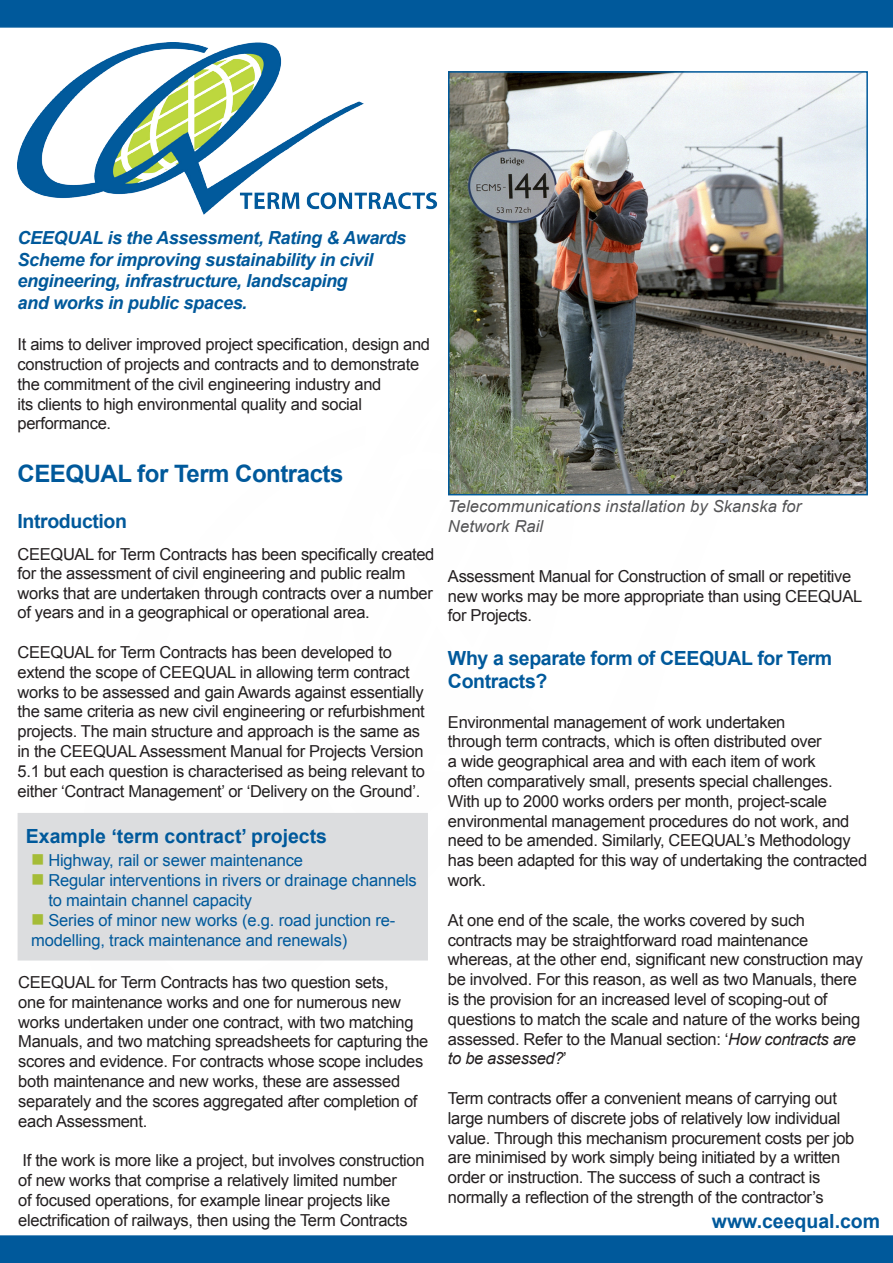
<style>
.page{position:relative;width:893px;height:1263px;background:#fff}
.page>*{position:absolute;margin:0;border:0;box-sizing:border-box;transform-origin:0 0}
.t1{font:700 24px "Arial";letter-spacing:-.02em;color:#00599b}
.t2{font:700 19.5px/23.4px "Arial";letter-spacing:-.02em;color:#00599b}
.t3{font:700 19.5px "Arial";color:#00599b}
.t4{font:italic 700 18px/21.6px "Arial";letter-spacing:-.02em;color:#00599b}
.t5{font:16.5px/19.8px "Arial";letter-spacing:-.02em;color:#231f20}
.t6{font:16.5px/19.8px "Arial";letter-spacing:-.01em;color:#00599b}
.t7{font:italic 16.5px/19.8px "Arial";letter-spacing:.01em;color:#535355}
.s1{font-style:italic}
</style>
<div class="page">
<div style="left:0;top:0;width:893px;height:28px;background:#00599b"></div>
<div style="left:0;top:1235px;width:893px;height:28px;background:#00599b"></div>
<img style="left:18px;top:43px;width:419px;height:171px">
<img style="left:451px;top:74px;width:414px;height:418px">
<div style="left:448px;top:71px;width:420px;height:424px;border:2px solid #00599b"></div>
<div style="left:18px;top:813px;width:410px;height:147px;background:#dcdddf"></div>
<p class="t4" style="left:18px;top:228px;width:390px">CEEQUAL is the Assessment, Rating &amp; Awards<br>Scheme for improving sustainability in civil engineering, infrastructure, landscaping</p>
<p class="t4" style="left:18px;top:292px;width:231px">and works in public spaces.</p>
<p class="t5" style="left:18px;top:335px;width:414px">It aims to deliver improved project specification, design and construction of projects and contracts and to demonstrate the commitment of the civil engineering industry and<br>its clients to high environmental quality and social performance.</p>
<p class="t1" style="left:18px;top:457px;width:327px">CEEQUAL for Term Contracts</p>
<p class="t2" style="left:18px;top:510px;width:111px">Introduction</p>
<p class="t5" style="left:18px;top:544px;width:418px">CEEQUAL for Term Contracts has been specifically created for the assessment of civil engineering and public realm works that are undertaken through contracts over a number of years and in a geographical or operational area.</p>
<p class="t5" style="left:18px;top:642px;width:409px">CEEQUAL for Term Contracts has been developed to extend the scope of CEEQUAL in allowing term contract works to be assessed and gain Awards against essentially the same criteria as new civil engineering or refurbishment projects. The main structure and approach is the same as in the CEEQUAL Assessment Manual for Projects Version 5.1 but each question is characterised as being relevant to either ‘Contract Management’ or ‘Delivery on the Ground’.</p>
<p class="t3" style="left:26px;top:823px;width:303px">Example ‘term contract’ projects</p>
<p class="t6" style="left:48px;top:851px;width:256px">Highway, rail or sewer maintenance</p>
<p class="t6" style="left:48px;top:870px;width:370px">Regular interventions in rivers or drainage channels to maintain channel capacity</p>
<p class="t6" style="left:31px;top:910px;width:365px;text-indent:17px">Series of minor new works (e.g. road junction re&shy;modelling, track maintenance and renewals)</p>
<p class="t5" style="left:18px;top:972px;width:412px">CEEQUAL for Term Contracts has two question sets,<br>one for maintenance works and one for numerous new works undertaken under one contract, with two matching Manuals, and two matching spreadsheets for capturing the scores and evidence. For contracts whose scope includes both maintenance and new works, these are assessed separately and the scores aggregated after completion of each Assessment.</p>
<p class="t5" style="left:18px;top:1151px;width:408px">If the work is more like a project, but involves construction of new works that comprise a relatively limited number<br>of focused operations, for example linear projects like electrification of railways, then using the Term Contracts</p>
<p class="t7" style="left:448px;top:496px;width:355px">Telecommunications installation by Skanska for<br>Network Rail</p>
<p class="t5" style="left:448px;top:566px;width:416px">Assessment Manual for Construction of small or repetitive new works may be more appropriate than using CEEQUAL for Projects.</p>
<p class="t2" style="left:448px;top:647px;width:386px">Why a separate form of CEEQUAL for Term<br>Contracts?</p>
<p class="t5" style="left:448px;top:712px;width:421px">Environmental management of work undertaken<br>through term contracts, which is often distributed over<br>a wide geographical area and with each item of work<br>often comparatively small, presents special challenges.<br>With up to 2000 works orders per month, project-scale environmental management procedures do not work, and need to be amended. Similarly, CEEQUAL’s Methodology has been adapted for this way of undertaking the contracted work.</p>
<p class="t5" style="left:448px;top:910px;width:416px">At one end of the scale, the works covered by such contracts may be straightforward road maintenance whereas, at the other end, significant new construction may be involved. For this reason, as well as two Manuals, there is the provision for an increased level of scoping-out of questions to match the scale and nature of the works being assessed. Refer to the Manual section: ‘<span class="s1">How contracts are to be assessed?</span>’</p>
<p class="t5" style="left:448px;top:1088px;width:408px">Term contracts offer a convenient means of carrying out large numbers of discrete jobs of relatively low individual value. Through this mechanism procurement costs per job are minimised by work simply being initiated by a written order or instruction. The success of such a contract is normally a reflection of the strength of the contractor’s</p>
<p class="t3" style="left:712px;top:1208px;width:170px">www.ceequal.com</p>
</div>
